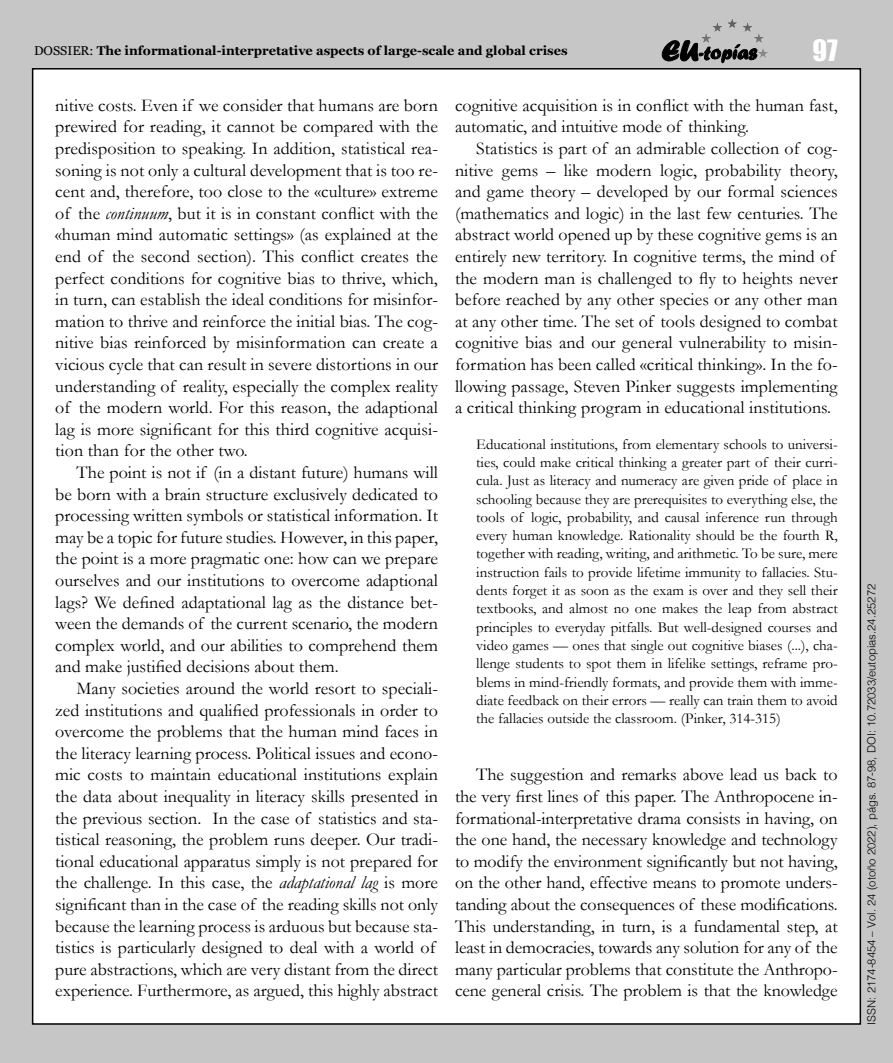
<style>
.page{position:relative;width:893px;height:1063px;background:#c6c6c6}
.page>*{position:absolute;margin:0;border:0;box-sizing:border-box;transform-origin:0 0}
.t1{font:27px "Impact";color:#fff}
.Articulo_parrafo{font:18px/21.6px "Garamond";color:#000;text-align:justify}
.Articulo_citas{font:15px/18.3px "Garamond";color:#000;text-align:justify}
.t2{font:700 12.75px "Georgia";color:#000}
.t3{font:300 11.25px "Helvetica";color:#000}
.s1{font-weight:400}
.s2{font-style:italic}
</style>
<div class="page">
<div style="left:33px;top:69px;width:827px;height:955px;background:#fff"></div>
<svg style="left:662px;top:40px;width:94px;height:23px"></svg>
<hr style="left:701px;top:19px;width:67px;height:1px;background:#585857">
<hr style="left:701px;top:20px;width:67px;height:1px;background:#595958">
<hr style="left:701px;top:21px;width:67px;height:1px;background:#5a5a59">
<hr style="left:701px;top:22px;width:67px;height:1px;background:#5c5c5b">
<hr style="left:701px;top:23px;width:67px;height:1px;background:#5d5d5c">
<hr style="left:701px;top:24px;width:67px;height:1px;background:#5f5f5e">
<hr style="left:701px;top:25px;width:67px;height:1px;background:#60605f">
<hr style="left:701px;top:26px;width:67px;height:1px;background:#626261">
<hr style="left:701px;top:27px;width:67px;height:1px;background:#636362">
<hr style="left:701px;top:28px;width:67px;height:1px;background:#656464">
<hr style="left:701px;top:29px;width:67px;height:1px;background:#666565">
<hr style="left:701px;top:30px;width:67px;height:1px;background:#676766">
<hr style="left:701px;top:31px;width:67px;height:1px;background:#696868">
<hr style="left:701px;top:32px;width:67px;height:1px;background:#6a6969">
<hr style="left:701px;top:33px;width:67px;height:1px;background:#6c6b6b">
<hr style="left:701px;top:34px;width:67px;height:1px;background:#6c6c6c">
<hr style="left:701px;top:35px;width:67px;height:1px;background:#6e6e6d">
<hr style="left:701px;top:36px;width:67px;height:1px;background:#6f6f6e">
<hr style="left:701px;top:37px;width:67px;height:1px;background:#717170">
<hr style="left:701px;top:38px;width:67px;height:1px;background:#727271">
<hr style="left:701px;top:39px;width:67px;height:1px;background:#747473">
<hr style="left:701px;top:40px;width:67px;height:1px;background:#757574">
<hr style="left:701px;top:41px;width:67px;height:1px;background:#767675">
<hr style="left:701px;top:42px;width:67px;height:1px;background:#787877">
<hr style="left:701px;top:43px;width:67px;height:1px;background:#797978">
<hr style="left:701px;top:44px;width:67px;height:1px;background:#7b7b7a">
<hr style="left:701px;top:45px;width:67px;height:1px;background:#7c7c7b">
<hr style="left:701px;top:46px;width:67px;height:1px;background:#7e7d7d">
<hr style="left:701px;top:47px;width:67px;height:1px;background:#7f7e7e">
<hr style="left:701px;top:48px;width:67px;height:1px;background:#818080">
<hr style="left:701px;top:49px;width:67px;height:1px;background:#828181">
<hr style="left:701px;top:50px;width:67px;height:1px;background:#828282">
<hr style="left:701px;top:51px;width:67px;height:1px;background:#848483">
<hr style="left:701px;top:52px;width:67px;height:1px;background:#858584">
<hr style="left:701px;top:53px;width:67px;height:1px;background:#878786">
<hr style="left:701px;top:54px;width:67px;height:1px;background:#888887">
<hr style="left:701px;top:55px;width:67px;height:1px;background:#898989">
<hr style="left:701px;top:56px;width:67px;height:1px;background:#8a8a8a">
<hr style="left:701px;top:57px;width:67px;height:1px;background:#8c8c8b">
<p class="t2" style="left:34px;top:41px;width:535px"><span class="s1">DOSSIER:</span> The informational-interpretative aspects of large-scale and global crises</p>
<h1 class="t1" style="left:812px;top:29px;width:27px">97</h1>
<p class="Articulo_parrafo" style="left:55px;top:94px;width:384px">nitive costs. Even if we consider that humans are born prewired for reading, it cannot be compared with the predisposition to speaking. In addition, statistical rea&shy;soning is not only a cultural development that is too re&shy;cent and, therefore, too close to the «culture» extreme of the <span class="s2">continuum</span>, but it is in constant conflict with the «human mind automatic settings» (as explained at the end of the second section). This conflict creates the perfect conditions for cognitive bias to thrive, which, in turn, can establish the ideal conditions for misinfor&shy;mation to thrive and reinforce the initial bias. The cog&shy;nitive bias reinforced by misinformation can create a vicious cycle that can result in severe distortions in our understanding of reality, especially the complex reality of the modern world. For this reason, the adaptional lag is more significant for this third cognitive acquisi&shy;tion than for the other two.</p>
<p class="Articulo_parrafo" style="left:55px;top:461px;width:384px;text-indent:21px">The point is not if (in a distant future) humans will be born with a brain structure exclusively dedicated to processing written symbols or statistical information. It may be a topic for future studies. However, in this paper, the point is a more pragmatic one: how can we prepare ourselves and our institutions to overcome adaptional lags? We defined adaptational lag as the distance bet&shy;ween the demands of the current scenario, the modern complex world, and our abilities to comprehend them and make justified decisions about them.</p>
<p class="Articulo_parrafo" style="left:55px;top:677px;width:384px;text-align:left;text-indent:21px">Many societies around the world resort to speciali&shy;zed institutions and qualified professionals in order to overcome the problems that the human mind faces in the literacy learning process. Political issues and econo&shy;mic costs to maintain educational institutions explain the data about inequality in literacy skills presented in the previous section. In the case of statistics and sta&shy;tistical reasoning, the problem runs deeper. Our tradi&shy;tional educational apparatus simply is not prepared for the challenge. In this case, the <span class="s2">adaptational lag</span> is more significant than in the case of the reading skills not only because the learning process is arduous but because sta&shy;tistics is particularly designed to deal with a world of pure abstractions, which are very distant from the direct experience. Furthermore, as argued, this highly abstract</p>
<p class="Articulo_parrafo" style="left:455px;top:94px;width:384px">cognitive acquisition is in conflict with the human fast, automatic, and intuitive mode of thinking.</p>
<p class="Articulo_parrafo" style="left:455px;top:137px;width:384px;text-align:left;text-indent:21px">Statistics is part of an admirable collection of cog&shy;nitive gems – like modern logic, probability theory, and game theory – developed by our formal sciences (mathematics and logic) in the last few centuries. The abstract world opened up by these cognitive gems is an entirely new territory. In cognitive terms, the mind of the modern man is challenged to fly to heights never before reached by any other species or any other man at any other time. The set of tools designed to combat cognitive bias and our general vulnerability to misin&shy;formation has been called «critical thinking». In the fo&shy;llowing passage, Steven Pinker suggests implementing a critical thinking program in educational institutions.</p>
<p class="Articulo_citas" style="left:476px;top:434px;width:363px">Educational institutions, from elementary schools to universi&shy;ties, could make critical thinking a greater part of their curri&shy;cula. Just as literacy and numeracy are given pride of place in schooling because they are prerequisites to everything else, the tools of logic, probability, and causal inference run through every human knowledge. Rationality should be the fourth R, together with reading, writing, and arithmetic. To be sure, mere instruction fails to provide lifetime immunity to fallacies. Stu&shy;dents forget it as soon as the exam is over and they sell their textbooks, and almost no one makes the leap from abstract principles to everyday pitfalls. But well-designed courses and video games — ones that single out cognitive biases (...), cha&shy;llenge students to spot them in lifelike settings, reframe pro&shy;blems in mind-friendly formats, and provide them with imme&shy;diate feedback on their errors — really can train them to avoid the fallacies outside the classroom. (Pinker, 314-315)</p>
<p class="Articulo_parrafo" style="left:455px;top:764px;width:384px;text-indent:21px">The suggestion and remarks above lead us back to the very first lines of this paper. The Anthropocene in&shy;formational-interpretative drama consists in having, on the one hand, the necessary knowledge and technology to modify the environment significantly but not having, on the other hand, effective means to promote unders&shy;tanding about the consequences of these modifications.<br>This understanding, in turn, is a fundamental step, at least in democracies, towards any solution for any of the many particular problems that constitute the Anthropo&shy;cene general crisis. The problem is that the knowledge</p>
<p class="t3" style="left:862px;top:1025px;width:442px;rotate:-90deg">ISSN: 2174-8454 – Vol. 24 (otoño 2022), págs. 87-98, DOI: 10.72033/eutopias.24.25272</p>
</div>
